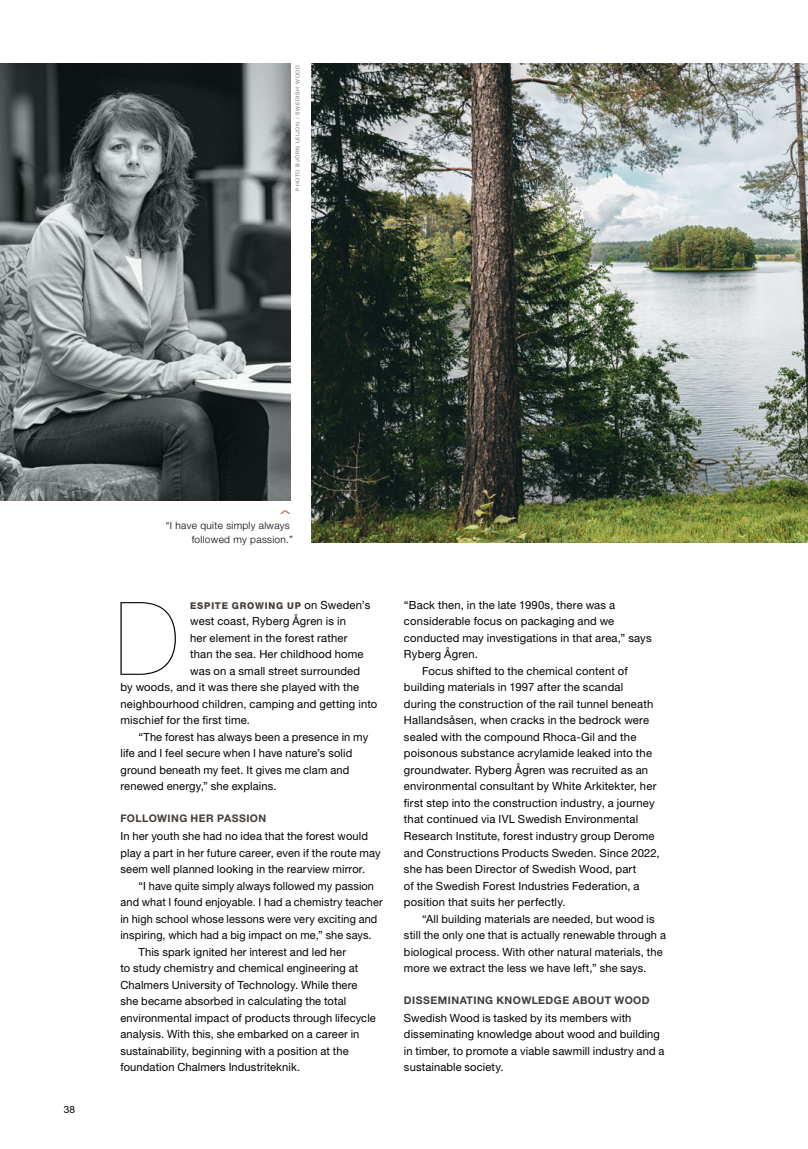
<style>
.page{position:relative;width:808px;height:1149px;background:#fff}
.page>*{position:absolute;margin:0;border:0;box-sizing:border-box;transform-origin:0 0}
.Bröd__anfang_sans_serif{font:102px "Helvetica Now Display Hair";color:#000}
.Bröd__indrag{font:11.25px/16.5px "Helvetica Neue LT Pro";letter-spacing:.015em;color:#000}
.Bröd{font:11.25px/16.5px "Helvetica Neue LT Pro";letter-spacing:.01em;color:#000}
.Bröd__anfang_sans_serif-2{font:11.25px "Helvetica Neue LT Pro";letter-spacing:.015em;color:#000}
.Mellanrubrik{font:700 10.5px "Helvetica Neue LT Pro";letter-spacing:.045em;color:#423c38}
.Bildtext{font:300 10.2px/13.5px "Helvetica Neue LT Pro";letter-spacing:.03em;color:#000}
.t1{font:10.05px "Helvetica Neue LT Pro";color:#000}
.Bröd__anfang_sans_serif-3{font:800 9.3px "Helvetica Neue LT Pro";letter-spacing:.09em;color:#423c38}
.Byline__liten{font:5.25px "Helvetica Neue LT Pro";letter-spacing:.13em;color:#75726f}
.s1{font-weight:400;font-size:11.25px;color:#000}
</style>
<div class="page">
<img style="left:312px;top:64px;width:496px;height:478px">
<img style="left:0;top:64px;width:291px;height:436px">
<svg style="left:281px;top:510px;width:9px;height:3px"></svg>
<p class="Byline__liten" style="left:294px;top:190px;width:127px;rotate:-90deg">PHOTO BJÖRN LEIJON / SWEDISH WOOD</p>
<p class="t1" style="left:64px;top:1103px;width:13px">38</p>
<p class="Bildtext" style="left:192px;top:518px;width:103px;text-indent:-26px">“I have quite simply always followed my passion.”</p>
<p class="Bröd__anfang_sans_serif" style="left:114px;top:569px;width:68px">D</p>
<p class="Bröd__anfang_sans_serif-3" style="left:190px;top:599px;width:182px">ESPITE GROWING UP <span class="s1">on Sweden’s</span></p>
<p class="Bröd__anfang_sans_serif-2" style="left:190px;top:614px;width:157px">west coast, Ryberg Ågren is in</p>
<p class="Bröd__anfang_sans_serif-2" style="left:190px;top:631px;width:159px">her element in the forest rather</p>
<p class="Bröd__anfang_sans_serif-2" style="left:190px;top:647px;width:175px">than the sea. Her childhood home</p>
<p class="Bröd__anfang_sans_serif-2" style="left:190px;top:664px;width:172px">was on a small street surrounded</p>
<p class="Bröd__anfang_sans_serif-2" style="left:120px;top:680px;width:240px">by woods, and it was there she played with the</p>
<p class="Bröd__anfang_sans_serif-2" style="left:120px;top:697px;width:258px">neighbourhood children, camping and getting into</p>
<p class="Bröd__anfang_sans_serif-2" style="left:120px;top:713px;width:131px">mischief for the first time.</p>
<p class="Bröd__indrag" style="left:120px;top:728px;width:249px;text-indent:18px">“The forest has always been a presence in my life and I feel secure when I have nature’s solid ground beneath my feet. It gives me clam and renewed energy,” she explains.</p>
<p class="Mellanrubrik" style="left:120px;top:811px;width:147px">FOLLOWING HER PASSION</p>
<p class="Bröd" style="left:120px;top:827px;width:262px">In her youth she had no idea that the forest would play a part in her future career, even if the route may seem well planned looking in the rearview mirror.</p>
<p class="Bröd__indrag" style="left:120px;top:876px;width:264px;text-indent:18px">“I have quite simply always followed my passion and what I found enjoyable. I had a chemistry teacher in high school whose lessons were very exciting and inspiring, which had a big impact on me,” she says.</p>
<p class="Bröd__indrag" style="left:120px;top:942px;width:257px;text-indent:18px">This spark ignited her interest and led her<br>to study chemistry and chemical engineering at Chalmers University of Technology. While there she became absorbed in calculating the total environmental impact of products through lifecycle analysis. With this, she embarked on a career in sustainability, beginning with a position at the foundation Chalmers Industriteknik.</p>
<p class="Bröd" style="left:404px;top:596px;width:249px">“Back then, in the late 1990s, there was a considerable focus on packaging and we conducted may investigations in that area,” says Ryberg Ågren.</p>
<p class="Bröd__indrag" style="left:404px;top:662px;width:257px;text-indent:18px">Focus shifted to the chemical content of building materials in 1997 after the scandal<br>during the construction of the rail tunnel beneath Hallandsåsen, when cracks in the bedrock were sealed with the compound Rhoca-Gil and the poisonous substance acrylamide leaked into the groundwater. Ryberg Ågren was recruited as an environmental consultant by White Arkitekter, her first step into the construction industry, a journey that continued via IVL Swedish Environmental Research Institute, forest industry group Derome and Constructions Products Sweden. Since 2022, she has been Director of Swedish Wood, part<br>of the Swedish Forest Industries Federation, a position that suits her perfectly.</p>
<p class="Bröd__indrag" style="left:404px;top:909px;width:263px;text-indent:18px">“All building materials are needed, but wood is still the only one that is actually renewable through a biological process. With other natural materials, the more we extract the less we have left,” she says.</p>
<p class="Mellanrubrik" style="left:404px;top:993px;width:247px">DISSEMINATING KNOWLEDGE ABOUT WOOD</p>
<p class="Bröd" style="left:404px;top:1008px;width:262px">Swedish Wood is tasked by its members with disseminating knowledge about wood and building in timber, to promote a viable sawmill industry and a sustainable society.</p>
</div>
